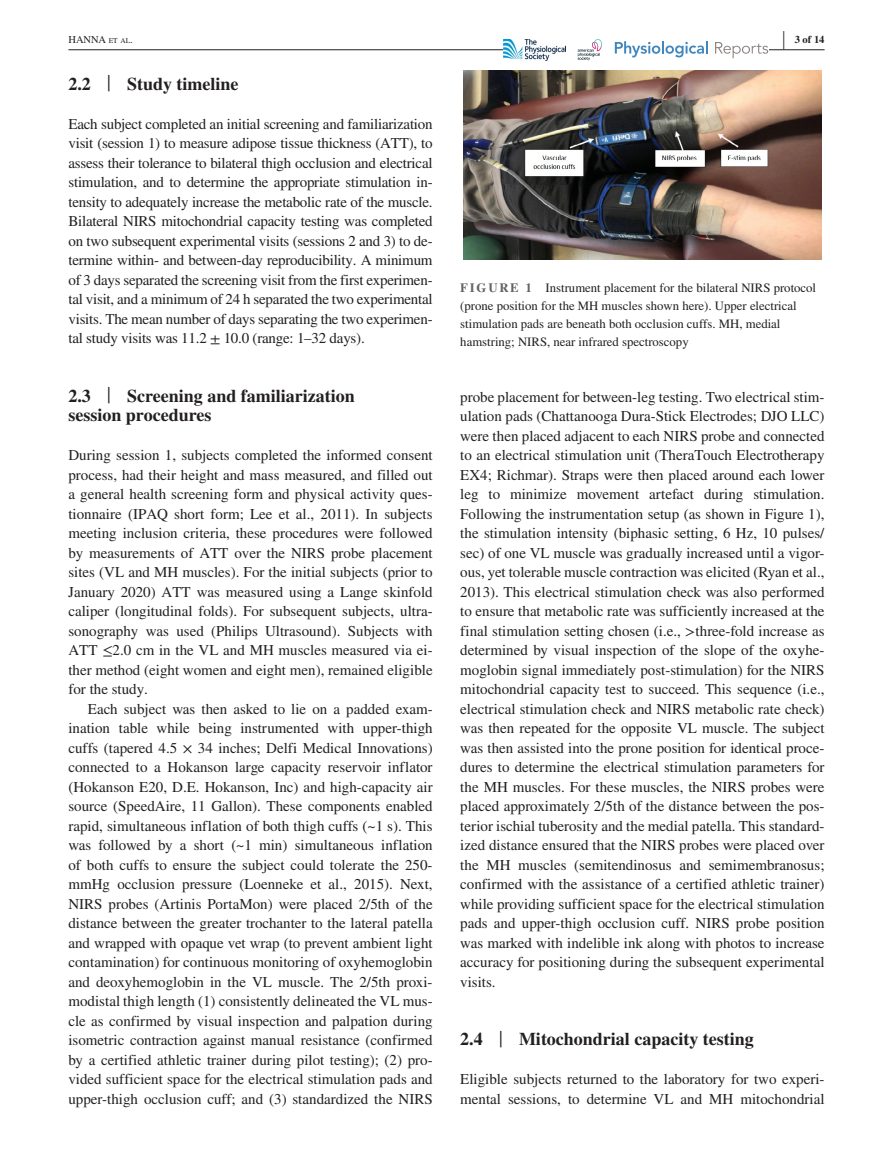
<style>
.page{position:relative;width:893px;height:1174px;background:#fff}
.page>*{position:absolute;margin:0;border:0;box-sizing:border-box;transform-origin:0 0}
.t1{font:700 25.95px "STIX";color:#231f20;scale:.36 1}
.t2{font:700 18px/19.5px "STIX";color:#231f20}
.t3{font:15px/19.5px "STIX";color:#231f20;text-align:justify}
.t4{font:12.75px/18px "STIX";color:#231f20}
.t5{font:10.5px "STIX";color:#231f20}
.t6{font:700 10.5px "STIX";color:#231f20}
.s1{font-size:7.35px}
.s2{font-weight:400;font-size:23.7px}
.s3{font-weight:700;color:#636366}
</style>
<div class="page">
<hr style="left:68px;top:49px;width:756px;height:1px;background:#231f20">
<div style="left:504px;top:39px;width:264px;height:21px;background:#fff"></div>
<svg style="left:578px;top:39px;width:24px;height:21px"></svg>
<img style="left:504px;top:39px;width:61px;height:21px">
<svg style="left:615px;top:41px;width:93px;height:16px"></svg>
<svg style="left:715px;top:42px;width:53px;height:16px"></svg>
<img style="left:464px;top:70px;width:357px;height:189px">
<h1 class="t1" style="left:783px;top:24px;width:7px">|</h1>
<p class="t5" style="left:68px;top:32px;width:66px">HANNA <span class="s1">et al</span>.</p>
<p class="t6" style="left:795px;top:33px;width:31px">3 of 14</p>
<p class="t2" style="left:68px;top:74px;width:172px">2.2 <span class="s2">|</span> Study timeline</p>
<p class="t3" style="left:68px;top:115px;width:366px">Each subject completed an initial screening and familiarization visit (session 1) to measure adipose tissue thickness (ATT), to assess their tolerance to bilateral thigh occlusion and electrical stimulation, and to determine the appropriate stimulation in&shy;tensity to adequately increase the metabolic rate of the muscle.<br>Bilateral NIRS mitochondrial capacity testing was completed on two subsequent experimental visits (sessions 2 and 3) to de&shy;termine within- and between-day reproducibility. A minimum of 3 days separated the screening visit from the first experimen&shy;tal visit, and a minimum of 24 h separated the two experimental visits. The mean number of days separating the two experimen&shy;tal study visits was 11.2 ± 10.0 (range: 1–32 days).</p>
<p class="t4" style="left:460px;top:279px;width:357px"><span class="s3">FIGURE 1</span> Instrument placement for the bilateral NIRS protocol (prone position for the MH muscles shown here). Upper electrical stimulation pads are beneath both occlusion cuffs. MH, medial hamstring; NIRS, near infrared spectroscopy</p>
<p class="t2" style="left:68px;top:386px;width:288px">2.3 <span class="s2">|</span> Screening and familiarization session procedures</p>
<p class="t3" style="left:68px;top:446px;width:366px">During session 1, subjects completed the informed consent process, had their height and mass measured, and filled out a general health screening form and physical activity ques&shy;tionnaire (IPAQ short form; Lee et al., 2011). In subjects meeting inclusion criteria, these procedures were followed by measurements of ATT over the NIRS probe placement sites (VL and MH muscles). For the initial subjects (prior to January 2020) ATT was measured using a Lange skinfold caliper (longitudinal folds). For subsequent subjects, ultra&shy;sonography was used (Philips Ultrasound). Subjects with ATT ≤2.0 cm in the VL and MH muscles measured via ei&shy;ther method (eight women and eight men), remained eligible for the study.</p>
<p class="t3" style="left:68px;top:700px;width:366px;text-indent:20px">Each subject was then asked to lie on a padded exam&shy;ination table while being instrumented with upper-thigh cuffs (tapered 4.5 × 34 inches; Delfi Medical Innovations) connected to a Hokanson large capacity reservoir inflator (Hokanson E20, D.E. Hokanson, Inc) and high-capacity air source (SpeedAire, 11 Gallon). These components enabled rapid, simultaneous inflation of both thigh cuffs (~1 s). This was followed by a short (~1 min) simultaneous inflation of both cuffs to ensure the subject could tolerate the 250- mmHg occlusion pressure (Loenneke et al., 2015). Next, NIRS probes (Artinis PortaMon) were placed 2/5th of the distance between the greater trochanter to the lateral patella and wrapped with opaque vet wrap (to prevent ambient light contamination) for continuous monitoring of oxyhemoglobin and deoxyhemoglobin in the VL muscle. The 2/5th proxi&shy;modistal thigh length (1) consistently delineated the VL mus&shy;cle as confirmed by visual inspection and palpation during isometric contraction against manual resistance (confirmed by a certified athletic trainer during pilot testing); (2) pro&shy;vided sufficient space for the electrical stimulation pads and upper-thigh occlusion cuff; and (3) standardized the NIRS</p>
<p class="t3" style="left:460px;top:388px;width:366px">probe placement for between-leg testing. Two electrical stim&shy;ulation pads (Chattanooga Dura-Stick Electrodes; DJO LLC) were then placed adjacent to each NIRS probe and connected to an electrical stimulation unit (TheraTouch Electrotherapy EX4; Richmar). Straps were then placed around each lower leg to minimize movement artefact during stimulation.<br>Following the instrumentation setup (as shown in Figure 1), the stimulation intensity (biphasic setting, 6 Hz, 10 pulses/ sec) of one VL muscle was gradually increased until a vigor&shy;ous, yet tolerable muscle contraction was elicited (Ryan et al., 2013). This electrical stimulation check was also performed to ensure that metabolic rate was sufficiently increased at the final stimulation setting chosen (i.e., &gt;three-fold increase as determined by visual inspection of the slope of the oxyhe&shy;moglobin signal immediately post-stimulation) for the NIRS mitochondrial capacity test to succeed. This sequence (i.e., electrical stimulation check and NIRS metabolic rate check) was then repeated for the opposite VL muscle. The subject was then assisted into the prone position for identical proce&shy;dures to determine the electrical stimulation parameters for the MH muscles. For these muscles, the NIRS probes were placed approximately 2/5th of the distance between the pos&shy;terior ischial tuberosity and the medial patella. This standard&shy;ized distance ensured that the NIRS probes were placed over the MH muscles (semitendinosus and semimembranosus; confirmed with the assistance of a certified athletic trainer) while providing sufficient space for the electrical stimulation pads and upper-thigh occlusion cuff. NIRS probe position was marked with indelible ink along with photos to increase accuracy for positioning during the subsequent experimental visits.</p>
<p class="t2" style="left:460px;top:1029px;width:295px">2.4 <span class="s2">|</span> Mitochondrial capacity testing</p>
<p class="t3" style="left:460px;top:1070px;width:366px">Eligible subjects returned to the laboratory for two experi&shy;mental sessions, to determine VL and MH mitochondrial</p>
</div>
